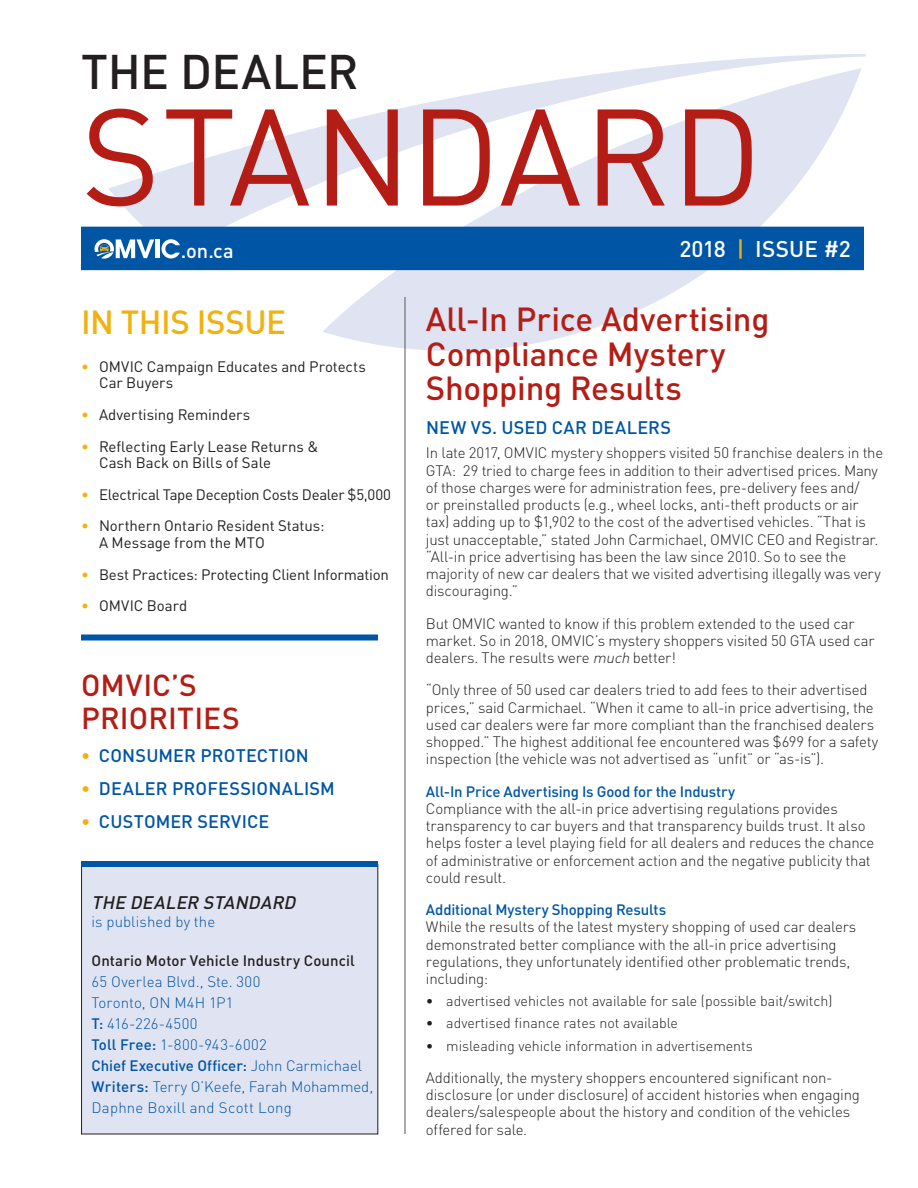
<style>
.page{position:relative;width:918px;height:1188px;background:#fff}
.page>*{position:absolute;margin:0;border:0;box-sizing:border-box;transform-origin:0 0}
.Lise_Red_main_head{font:135px "DIN";letter-spacing:-.005em;color:#b41d15}
.Lise_Red_main_head-2{font:500 48px "DIN Pro";letter-spacing:-.005em;color:#231f20}
.t1{font:500 33px/34.5px "DIN Pro";letter-spacing:-.005em;color:#b41d15}
.t2{font:500 33px "DIN Pro";letter-spacing:-.015em;color:#efb211}
.Lise_Red_main_head-3{font:500 30px/33px "DIN Pro";letter-spacing:.005em;color:#b41d15}
.t3{font:500 22.5px "DIN Pro";letter-spacing:.005em;color:#fff}
.t4{font:500 20.1px "DIN Pro";color:#fff}
.t5{font:500 18px "DIN Pro";letter-spacing:.01em;color:#0155a5}
.t6{font:italic 500 18px "DIN Pro";color:#231f20}
.t7{font:300 15px/17.2px "DIN Pro";letter-spacing:-.015em;color:#231f20}
.t8{font:15px/16.5px "DIN";letter-spacing:-.005em;color:#231f20}
.t9{font:300 15px "DIN Pro";letter-spacing:.01em;color:#0155a5}
.t10{font:500 15px "DIN Pro";letter-spacing:-.01em;color:#0155a5}
.t11{font:15px "DIN";letter-spacing:-.025em;color:#231f20}
.t12{font:500 15px "DIN Pro";letter-spacing:.005em;color:#231f20}
.t13{font:300 15px "DIN Pro";letter-spacing:.03em;color:#0155a5}
.Bullet_space_after{font:300 14.25px "DIN Pro";color:#231f20}
.s1{color:#efb211}
.s2{font-weight:500}
.s3{font-weight:300}
.s4{font-style:italic}
</style>
<div class="page">
<svg style="left:322px;top:270px;width:539px;height:81px"></svg>
<svg style="left:108px;top:54px;width:758px;height:173px"></svg>
<div style="left:81px;top:227px;width:783px;height:43px;background:#0155a5"></div>
<svg style="left:161px;top:239px;width:19px;height:20px"></svg>
<hr style="left:156px;top:239px;width:4px;height:19px;background:#fff">
<svg style="left:95px;top:239px;width:59px;height:20px"></svg>
<div style="left:82px;top:864px;width:296px;height:270px;background:#e0e4f2"></div>
<div style="left:81px;top:864px;width:297px;height:270px;border:1px solid #231f20"></div>
<hr style="left:405px;top:297px;width:1px;height:837px;background:#57585a">
<div style="left:81px;top:861px;width:297px;height:6px;background:#0155a5"></div>
<div style="left:81px;top:634px;width:297px;height:6px;background:#0155a5"></div>
<p class="Lise_Red_main_head-2" style="left:81px;top:39px;width:279px">THE DEALER</p>
<p class="Lise_Red_main_head" style="left:81px;top:73px;width:682px">STANDARD</p>
<p class="t4" style="left:181px;top:237px;width:54px">.on.ca</p>
<p class="t3" style="left:679px;top:234px;width:173px">2018 <span class="s1">|</span> ISSUE #2</p>
<p class="t2" style="left:81px;top:299px;width:206px">IN THIS ISSUE</p>
<p class="t8" style="left:99px;top:358px;width:268px;text-indent:-18px"><span class="s1">•</span> OMVIC Campaign Educates and Protects<br>Car Buyers</p>
<p class="t8" style="left:81px;top:406px;width:171px"><span class="s1">•</span> Advertising Reminders</p>
<p class="t8" style="left:99px;top:438px;width:221px;text-indent:-18px"><span class="s1">•</span> Reflecting Early Lease Returns &amp;<br>Cash Back on Bills of Sale</p>
<p class="t11" style="left:81px;top:485px;width:312px"><span class="s1">•</span> Electrical Tape Deception Costs Dealer $5,000</p>
<p class="t8" style="left:99px;top:518px;width:227px;text-indent:-18px"><span class="s1">•</span> Northern Ontario Resident Status:<br>A Message from the MTO</p>
<p class="t8" style="left:81px;top:566px;width:310px"><span class="s1">•</span> Best Practices: Protecting Client Information</p>
<p class="t8" style="left:81px;top:597px;width:108px"><span class="s1">•</span> OMVIC Board</p>
<p class="Lise_Red_main_head-3" style="left:81px;top:668px;width:160px">OMVIC’S<br>PRIORITIES</p>
<p class="t5" style="left:81px;top:744px;width:229px"><span class="s1">•</span> CONSUMER PROTECTION</p>
<p class="t5" style="left:81px;top:777px;width:255px"><span class="s1">•</span> DEALER PROFESSIONALISM</p>
<p class="t5" style="left:81px;top:810px;width:190px"><span class="s1">•</span> CUSTOMER SERVICE</p>
<p class="t6" style="left:92px;top:890px;width:210px">THE DEALER STANDARD</p>
<p class="t9" style="left:92px;top:911px;width:125px">is published by the</p>
<p class="t12" style="left:92px;top:950px;width:265px">Ontario Motor Vehicle Industry Council</p>
<p class="t9" style="left:92px;top:971px;width:171px">65 Overlea Blvd., Ste. 300</p>
<p class="t9" style="left:92px;top:992px;width:143px">Toronto, ON M4H 1P1</p>
<p class="t9" style="left:92px;top:1013px;width:108px"><span class="s2">T:</span> 416-226-4500</p>
<p class="t13" style="left:92px;top:1034px;width:177px"><span class="s2">Toll Free:</span> 1-800-943-6002</p>
<p class="t10" style="left:92px;top:1055px;width:272px">Chief Executive Officer: <span class="s3">John Carmichael</span></p>
<p class="t9" style="left:92px;top:1076px;width:283px"><span class="s2">Writers:</span> Terry O’Keefe, Farah Mohammed,</p>
<p class="t9" style="left:92px;top:1097px;width:202px">Daphne Boxill and Scott Long</p>
<p class="t1" style="left:426px;top:301px;width:345px">All-In Price Advertising<br>Compliance Mystery<br>Shopping Results</p>
<p class="t5" style="left:426px;top:416px;width:246px">NEW VS. USED CAR DEALERS</p>
<p class="t7" style="left:426px;top:444px;width:459px">In late 2017, OMVIC mystery shoppers visited 50 franchise dealers in the GTA: 29 tried to charge fees in addition to their advertised prices. Many of those charges were for administration fees, pre-delivery fees and/<br>or preinstalled products (e.g., wheel locks, anti-theft products or air tax) adding up to $1,902 to the cost of the advertised vehicles. “That is just unacceptable,” stated John Carmichael, OMVIC CEO and Registrar. “All-in price advertising has been the law since 2010. So to see the majority of new car dealers that we visited advertising illegally was very discouraging.”</p>
<p class="t7" style="left:426px;top:614px;width:450px">But OMVIC wanted to know if this problem extended to the used car market. So in 2018, OMVIC’s mystery shoppers visited 50 GTA used car dealers. The results were <span class="s4">much</span> better!</p>
<p class="t7" style="left:426px;top:681px;width:454px">“Only three of 50 used car dealers tried to add fees to their advertised prices,” said Carmichael. “When it came to all-in price advertising, the used car dealers were far more compliant than the franchised dealers shopped.” The highest additional fee encountered was $699 for a safety inspection (the vehicle was not advertised as “unfit” or “as-is”).</p>
<p class="t10" style="left:426px;top:781px;width:311px">All-In Price Advertising Is Good for the Industry</p>
<p class="t7" style="left:426px;top:799px;width:450px">Compliance with the all-in price advertising regulations provides transparency to car buyers and that transparency builds trust. It also helps foster a level playing field for all dealers and reduces the chance of administrative or enforcement action and the negative publicity that could result.</p>
<p class="t10" style="left:426px;top:900px;width:242px">Additional Mystery Shopping Results</p>
<p class="t7" style="left:426px;top:918px;width:432px">While the results of the latest mystery shopping of used car dealers demonstrated better compliance with the all-in price advertising regulations, they unfortunately identified other problematic trends, including:</p>
<p class="Bullet_space_after" style="left:426px;top:992px;width:408px">• advertised vehicles not available for sale (possible bait/switch)</p>
<p class="Bullet_space_after" style="left:426px;top:1014px;width:254px">• advertised finance rates not available</p>
<p class="Bullet_space_after" style="left:426px;top:1036px;width:328px">• misleading vehicle information in advertisements</p>
<p class="t7" style="left:426px;top:1068px;width:436px">Additionally, the mystery shoppers encountered significant non&shy;disclosure (or under disclosure) of accident histories when engaging dealers/salespeople about the history and condition of the vehicles offered for sale.</p>
</div>
